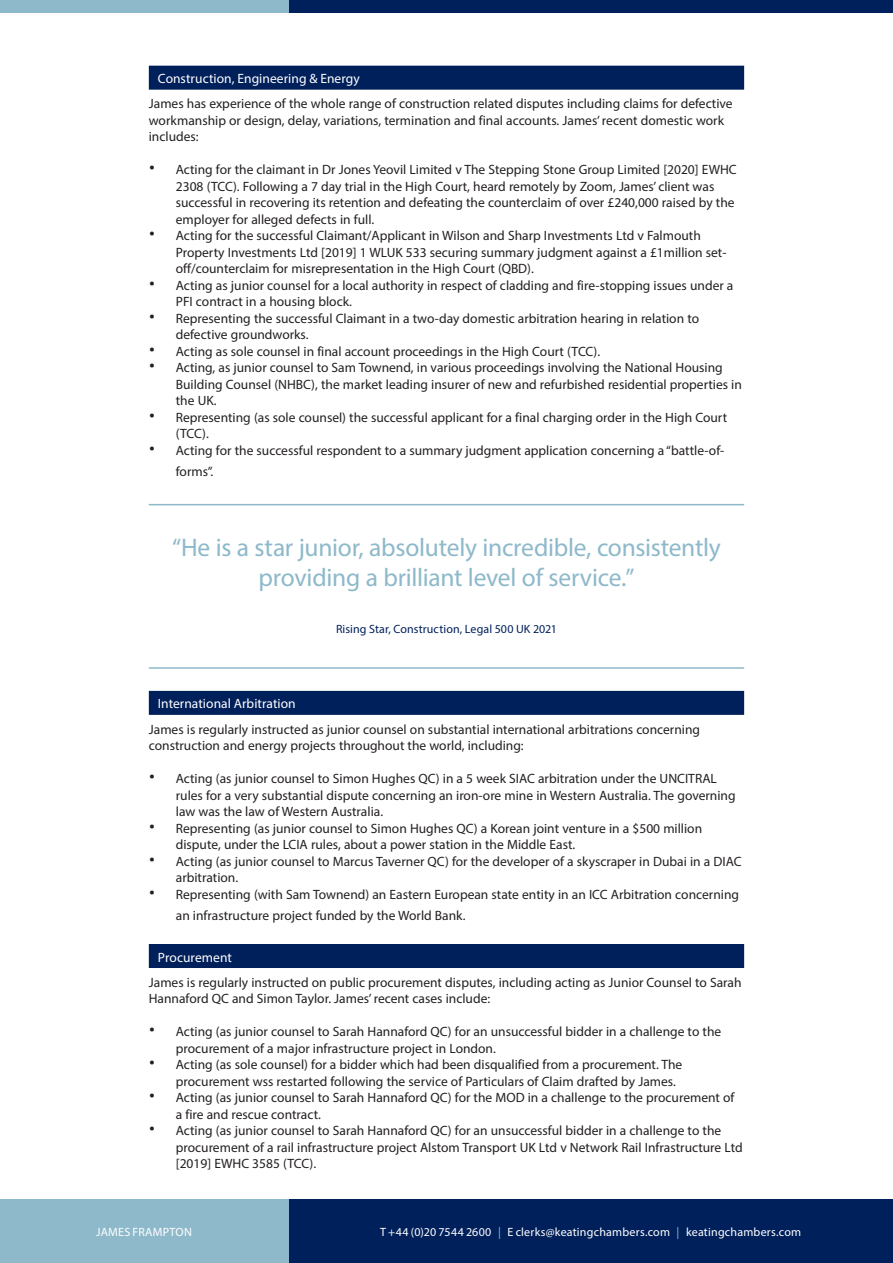
<style>
.page{position:relative;width:893px;height:1263px;background:#fff}
.page>*{position:absolute;margin:0;border:0;box-sizing:border-box;transform-origin:0 0}
.t1{font:25.5px/30px "Myriad Pro";letter-spacing:-.01em;color:#8db9ca;text-align:center}
.t2{font:13.5px/16.5px "Myriad Pro";color:#231f20}
.t3{font:13.5px "Myriad Pro";letter-spacing:.005em;color:#fff}
.t4{font:12px "Myriad Pro";letter-spacing:.02em;color:#fff}
.t5{font:12px "Myriad Pro";letter-spacing:.005em;color:#00205b}
.s1{font-family:"Helvetica";font-size:18px}
.s2{color:#8db9ca}
</style>
<div class="page">
<div style="left:288px;top:1199px;width:605px;height:64px;background:#00205b"></div>
<div style="left:0;top:1199px;width:288px;height:64px;background:#8db9ca"></div>
<div style="left:289px;top:0;width:604px;height:13px;background:#00205b"></div>
<div style="left:0;top:0;width:289px;height:13px;background:#8db9ca"></div>
<div style="left:149px;top:66px;width:595px;height:24px;background:#00205b"></div>
<hr style="left:149px;top:504px;width:595px;height:1px;background:#8db9ca">
<hr style="left:149px;top:667px;width:595px;height:2px;background:#8db9ca">
<div style="left:149px;top:691px;width:595px;height:24px;background:#00205b"></div>
<div style="left:149px;top:944px;width:595px;height:24px;background:#00205b"></div>
<p class="t3" style="left:158px;top:70px;width:204px">Construction, Engineering &amp; Energy</p>
<p class="t2" style="left:149px;top:95px;width:585px">James has experience of the whole range of construction related disputes including claims for defective workmanship or design, delay, variations, termination and final accounts. James’ recent domestic work includes:</p>
<p class="t2" style="left:176px;top:161px;width:562px;text-indent:-27px"><span class="s1">•</span> Acting for the claimant in Dr Jones Yeovil Limited v The Stepping Stone Group Limited [2020] EWHC 2308 (TCC). Following a 7 day trial in the High Court, heard remotely by Zoom, James’ client was successful in recovering its retention and defeating the counterclaim of over £240,000 raised by the employer for alleged defects in full.</p>
<p class="t2" style="left:176px;top:227px;width:552px;text-indent:-27px"><span class="s1">•</span> Acting for the successful Claimant/Applicant in Wilson and Sharp Investments Ltd v Falmouth<br>Property Investments Ltd [2019] 1 WLUK 533 securing summary judgment against a £1million set&shy;off/counterclaim for misrepresentation in the High Court (QBD).</p>
<p class="t2" style="left:176px;top:277px;width:559px;text-indent:-27px"><span class="s1">•</span> Acting as junior counsel for a local authority in respect of cladding and fire-stopping issues under a<br>PFI contract in a housing block.</p>
<p class="t2" style="left:176px;top:310px;width:525px;text-indent:-27px"><span class="s1">•</span> Representing the successful Claimant in a two-day domestic arbitration hearing in relation to defective groundworks.</p>
<p class="t2" style="left:149px;top:343px;width:453px"><span class="s1">•</span> Acting as sole counsel in final account proceedings in the High Court (TCC).</p>
<p class="t2" style="left:176px;top:359px;width:568px;text-indent:-27px"><span class="s1">•</span> Acting, as junior counsel to Sam Townend, in various proceedings involving the National Housing<br>Building Counsel (NHBC), the market leading insurer of new and refurbished residential properties in the UK.</p>
<p class="t2" style="left:176px;top:409px;width:553px;text-indent:-27px"><span class="s1">•</span> Representing (as sole counsel) the successful applicant for a final charging order in the High Court (TCC).</p>
<p class="t2" style="left:176px;top:439px;width:550px;line-height:21.6px;text-indent:-27px"><span class="s1">•</span> Acting for the successful respondent to a summary judgment application concerning a “battle-of&shy;forms”.</p>
<p class="t1" style="left:172px;top:532px;width:550px">“He is a star junior, absolutely incredible, consistently providing a brilliant level of service.”</p>
<p class="t5" style="left:336px;top:622px;width:222px">Rising Star, Construction, Legal 500 UK 2021</p>
<p class="t3" style="left:158px;top:696px;width:139px">International Arbitration</p>
<p class="t2" style="left:149px;top:720px;width:553px">James is regularly instructed as junior counsel on substantial international arbitrations concerning construction and energy projects throughout the world, including:</p>
<p class="t2" style="left:176px;top:770px;width:561px;text-indent:-27px"><span class="s1">•</span> Acting (as junior counsel to Simon Hughes QC) in a 5 week SIAC arbitration under the UNCITRAL rules for a very substantial dispute concerning an iron-ore mine in Western Australia. The governing law was the law of Western Australia.</p>
<p class="t2" style="left:176px;top:819px;width:528px;text-indent:-27px"><span class="s1">•</span> Representing (as junior counsel to Simon Hughes QC) a Korean joint venture in a $500 million dispute, under the LCIA rules, about a power station in the Middle East.</p>
<p class="t2" style="left:176px;top:852px;width:567px;text-indent:-27px"><span class="s1">•</span> Acting (as junior counsel to Marcus Taverner QC) for the developer of a skyscraper in Dubai in a DIAC arbitration.</p>
<p class="t2" style="left:176px;top:883px;width:565px;line-height:21.6px;text-indent:-27px"><span class="s1">•</span> Representing (with Sam Townend) an Eastern European state entity in an ICC Arbitration concerning an infrastructure project funded by the World Bank.</p>
<p class="t3" style="left:158px;top:949px;width:76px">Procurement</p>
<p class="t2" style="left:149px;top:974px;width:594px">James is regularly instructed on public procurement disputes, including acting as Junior Counsel to Sarah<br>Hannaford QC and Simon Taylor. James’ recent cases include:</p>
<p class="t2" style="left:176px;top:1023px;width:547px;text-indent:-27px"><span class="s1">•</span> Acting (as junior counsel to Sarah Hannaford QC) for an unsuccessful bidder in a challenge to the procurement of a major infrastructure project in London.</p>
<p class="t2" style="left:176px;top:1056px;width:508px;text-indent:-27px"><span class="s1">•</span> Acting (as sole counsel) for a bidder which had been disqualified from a procurement. The procurement wss restarted following the service of Particulars of Claim drafted by James.</p>
<p class="t2" style="left:176px;top:1089px;width:560px;text-indent:-27px"><span class="s1">•</span> Acting (as junior counsel to Sarah Hannaford QC) for the MOD in a challenge to the procurement of a fire and rescue contract.</p>
<p class="t2" style="left:176px;top:1122px;width:568px;text-indent:-27px"><span class="s1">•</span> Acting (as junior counsel to Sarah Hannaford QC) for an unsuccessful bidder in a challenge to the procurement of a rail infrastructure project Alstom Transport UK Ltd v Network Rail Infrastructure Ltd [2019] EWHC 3585 (TCC).</p>
<p class="t4" style="left:96px;top:1224px;width:97px">JAMES FRAMPTON</p>
<p class="t4" style="left:380px;top:1224px;width:423px">T +44 (0)20 7544 2600 <span class="s2">|</span> E clerks@keatingchambers.com <span class="s2">|</span> keatingchambers.com</p>
</div>
